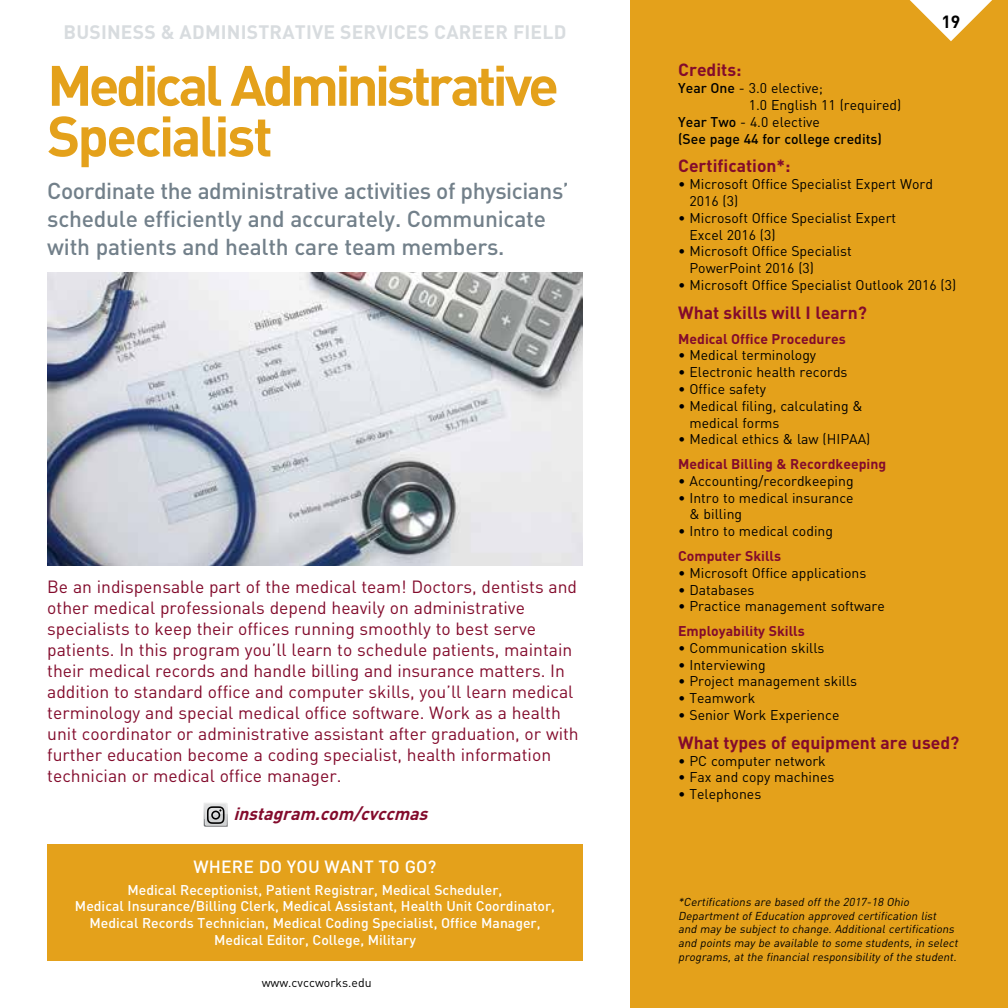
<style>
.page{position:relative;width:1008px;height:1008px;background:#fff}
.page>*{position:absolute;margin:0;border:0;box-sizing:border-box;transform-origin:0 0}
.t1{font:700 56px/50.8px "DIN Pro";letter-spacing:-.065em;color:#e4a11b}
.t2{font:500 22.75px/28px "DIN Pro";letter-spacing:-.01em;color:#72808a}
.t3{font:700 19.25px "DIN Pro";letter-spacing:.01em;color:#d8dcdf}
.t4{font:17.5px/21px "DIN Pro";color:#830b2c}
.t5{font:700 17.5px "DIN Pro";color:#830b2c}
.t6{font:italic 700 17.5px "DIN Pro";color:#830b2c}
.t7{font:500 17.5px "DIN Pro";letter-spacing:.01em;color:#fff}
.t8{font:700 17.5px "DIN Pro";color:#000}
.t9{font:14px/16.8px "DIN Pro";color:#000}
.t10{font:500 14px/16.8px "DIN Pro";color:#fff;text-align:center}
.t11{font:700 14px "DIN Pro";color:#830b2c}
.t12{font:500 14px "DIN Pro";color:#000}
.t13{font:12.25px "DIN Pro";color:#000}
.t14{font:italic 11.38px/13.7px "DIN Pro";color:#000}
.s1{font-weight:500}
</style>
<div class="page">
<img style="left:47px;top:273px;width:536px;height:293px">
<div style="left:630px;top:0;width:378px;height:1008px;background:#e4a11b"></div>
<svg style="left:910px;top:0;width:82px;height:41px"></svg>
<div style="left:47px;top:844px;width:536px;height:117px;background:#e4a11b"></div>
<svg style="left:204px;top:803px;width:24px;height:24px"></svg>
<h3 class="t3" style="left:64px;top:19px;width:504px">BUSINESS &amp; ADMINISTRATIVE SERVICES CAREER FIELD</h3>
<h1 class="t1" style="left:47px;top:58px;width:513px">Medical Administrative<br>Specialist</h1>
<h2 class="t2" style="left:47px;top:176px;width:523px">Coordinate the administrative activities of physicians’ schedule efficiently and accurately. Communicate with patients and health care team members.</h2>
<p class="t4" style="left:47px;top:576px;width:533px">Be an indispensable part of the medical team! Doctors, dentists and other medical professionals depend heavily on administrative specialists to keep their offices running smoothly to best serve patients. In this program you’ll learn to schedule patients, maintain their medical records and handle billing and insurance matters. In addition to standard office and computer skills, you’ll learn medical terminology and special medical office software. Work as a health unit coordinator or administrative assistant after graduation, or with further education become a coding specialist, health information technician or medical office manager.</p>
<p class="t6" style="left:233px;top:802px;width:201px">instagram.com/cvccmas</p>
<p class="t7" style="left:194px;top:855px;width:244px">WHERE DO YOU WANT TO GO?</p>
<p class="t10" style="left:75px;top:881px;width:482px">Medical Receptionist, Patient Registrar, Medical Scheduler,<br>Medical Insurance/Billing Clerk, Medical Assistant, Health Unit Coordinator, Medical Records Technician, Medical Coding Specialist, Office Manager, Medical Editor, College, Military</p>
<p class="t13" style="left:262px;top:974px;width:111px">www.cvccworks.edu</p>
<p class="t8" style="left:941px;top:10px;width:21px">19</p>
<p class="t5" style="left:678px;top:58px;width:65px">Credits:</p>
<p class="t9" style="left:678px;top:79px;width:146px"><span class="s1">Year One</span> - 3.0 elective;</p>
<p class="t9" style="left:749px;top:96px;width:154px">1.0 English 11 (required)</p>
<p class="t9" style="left:678px;top:113px;width:143px"><span class="s1">Year Two</span> - 4.0 elective</p>
<p class="t12" style="left:678px;top:129px;width:205px">(See page 44 for college credits)</p>
<p class="t5" style="left:678px;top:154px;width:114px">Certification*:</p>
<p class="t9" style="left:689px;top:175px;width:245px;text-indent:-11px">• Microsoft Office Specialist Expert Word<br>2016 (3)</p>
<p class="t9" style="left:689px;top:209px;width:208px;text-indent:-11px">• Microsoft Office Specialist Expert<br>Excel 2016 (3)</p>
<p class="t9" style="left:689px;top:242px;width:164px;text-indent:-11px">• Microsoft Office Specialist<br>PowerPoint 2016 (3)</p>
<p class="t9" style="left:678px;top:276px;width:280px">• Microsoft Office Specialist Outlook 2016 (3)</p>
<p class="t5" style="left:678px;top:301px;width:190px">What skills will I learn?</p>
<p class="t11" style="left:678px;top:329px;width:169px">Medical Office Procedures</p>
<p class="t9" style="left:678px;top:346px;width:140px">• Medical terminology</p>
<p class="t9" style="left:678px;top:363px;width:171px">• Electronic health records</p>
<p class="t9" style="left:678px;top:380px;width:89px">• Office safety</p>
<p class="t9" style="left:689px;top:397px;width:175px;text-indent:-11px">• Medical filing, calculating &amp; medical forms</p>
<p class="t9" style="left:678px;top:430px;width:194px">• Medical ethics &amp; law (HIPAA)</p>
<p class="t11" style="left:678px;top:454px;width:210px">Medical Billing &amp; Recordkeeping</p>
<p class="t9" style="left:678px;top:472px;width:177px">• Accounting/recordkeeping</p>
<p class="t9" style="left:689px;top:489px;width:166px;text-indent:-11px">• Intro to medical insurance &amp; billing</p>
<p class="t9" style="left:678px;top:522px;width:156px">• Intro to medical coding</p>
<p class="t11" style="left:678px;top:546px;width:105px">Computer Skills</p>
<p class="t9" style="left:678px;top:564px;width:190px">• Microsoft Office applications</p>
<p class="t9" style="left:678px;top:581px;width:78px">• Databases</p>
<p class="t9" style="left:678px;top:597px;width:208px">• Practice management software</p>
<p class="t11" style="left:678px;top:621px;width:128px">Employability Skills</p>
<p class="t9" style="left:678px;top:639px;width:148px">• Communication skills</p>
<p class="t9" style="left:678px;top:656px;width:89px">• Interviewing</p>
<p class="t9" style="left:678px;top:672px;width:180px">• Project management skills</p>
<p class="t9" style="left:678px;top:689px;width:78px">• Teamwork</p>
<p class="t9" style="left:678px;top:706px;width:163px">• Senior Work Experience</p>
<p class="t5" style="left:678px;top:731px;width:283px">What types of equipment are used?</p>
<p class="t9" style="left:678px;top:752px;width:149px">• PC computer network</p>
<p class="t9" style="left:678px;top:768px;width:158px">• Fax and copy machines</p>
<p class="t9" style="left:678px;top:785px;width:85px">• Telephones</p>
<p class="t14" style="left:678px;top:895px;width:284px">*Certifications are based offthe 2017-18 Ohio DepartmentofEducation approved certification list and may be subjectto change.Additionalcertifications and points may be available to some students,in select programs,atthe financialresponsibility ofthe student.</p>
</div>
